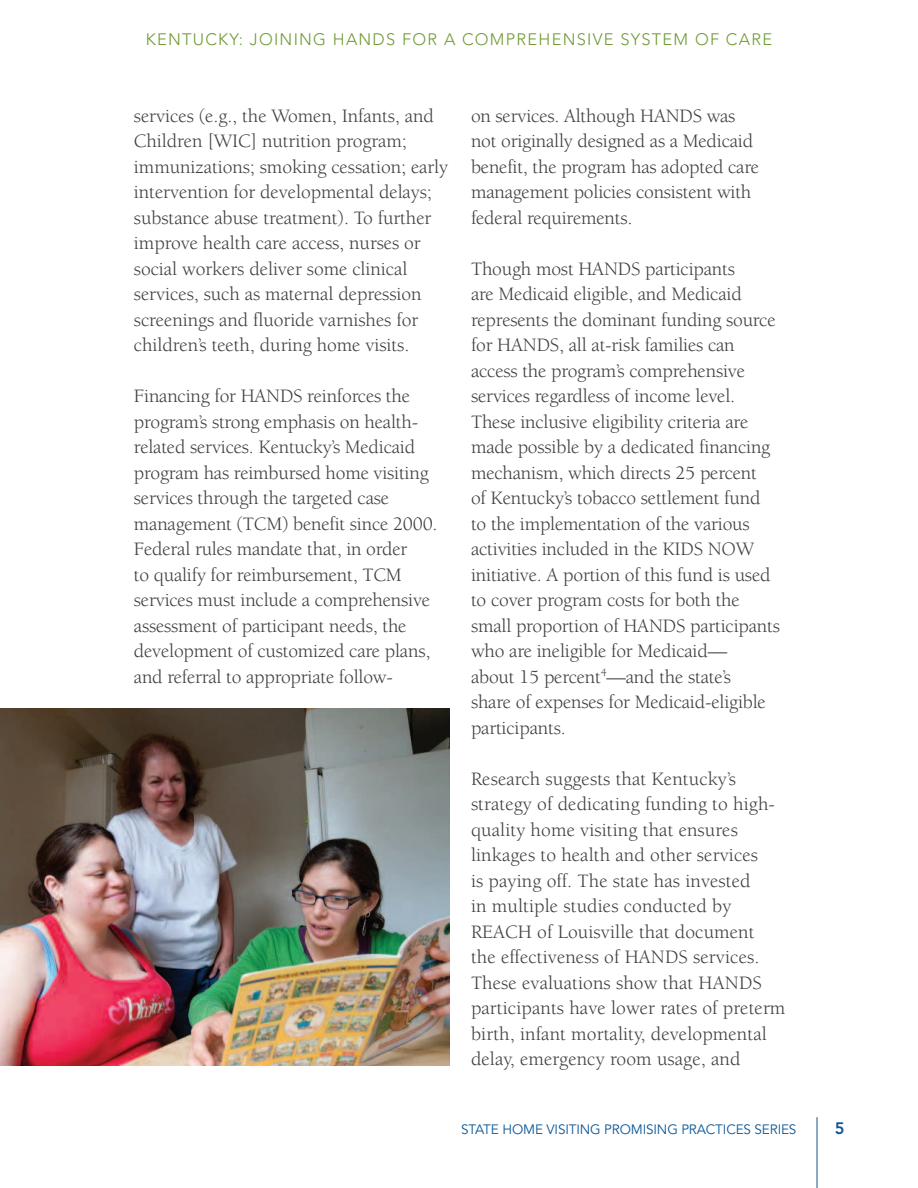
<style>
.page{position:relative;width:918px;height:1188px;background:#fff}
.page>*{position:absolute;margin:0;border:0;box-sizing:border-box;transform-origin:0 0}
.t1{font:19.5px/25.5px "Berkeley Std";letter-spacing:-.01em;color:#3e3e3f}
.t2{font:300 16.5px "Avenir LT Std";letter-spacing:.075em;color:#6e9a34}
.t3{font:800 16.5px "Avenir LT Std";color:#0c5896}
.t4{font:13.5px "Avenir LT Std";letter-spacing:-.01em;color:#0c5896}
</style>
<div class="page">
<hr style="left:817px;top:1117px;width:1px;height:71px;background:#0c5896">
<img style="left:0;top:708px;width:450px;height:357px">
<p class="t2" style="left:146px;top:30px;width:628px">KENTUCKY: JOIN ING HANDS FOR A COMPREH ENSIVE SYSTEM OF CARE</p>
<p class="t1" style="left:134px;top:103px;width:316px">services (e.g., the Women, Infants, and Children [WIC] nutrition program; immunizations; smoking cessation; early intervention for developmental delays; substance abuse treatment). To further improve health care access, nurses or social workers deliver some clinical services, such as maternal depression screenings and fluoride varnishes for children’s teeth, during home visits.</p>
<p class="t1" style="left:134px;top:384px;width:305px">Financing for HANDS reinforces the program’s strong emphasis on health&shy;related services. Kentucky’s Medicaid program has reimbursed home visiting services through the targeted case management (TCM) benefit since 2000.<br>Federal rules mandate that, in order<br>to qualify for reimbursement, TCM services must include a comprehensive assessment of participant needs, the development of customized care plans, and referral to appropriate follow-</p>
<p class="t1" style="left:471px;top:103px;width:290px">on services. Although HANDS was not originally designed as a Medicaid benefit, the program has adopted care management policies consistent with federal requirements.</p>
<p class="t1" style="left:471px;top:256px;width:311px">Though most HANDS participants<br>are Medicaid eligible, and Medicaid represents the dominant funding source for HANDS, all at-risk families can access the program’s comprehensive services regardless of income level.<br>These inclusive eligibility criteria are made possible by a dedicated financing mechanism, which directs 25 percent<br>of Kentucky’s tobacco settlement fund to the implementation of the various activities included in the KIDS NOW initiative. A portion of this fund is used to cover program costs for both the small proportion of HANDS participants who are ineligible for Medicaid—<br>about 15 percent<sup>4</sup>—and the state’s<br>share of expenses for Medicaid-eligible participants.</p>
<p class="t1" style="left:471px;top:766px;width:316px">Research suggests that Kentucky’s strategy of dedicating funding to high&shy;quality home visiting that ensures linkages to health and other services<br>is paying off. The state has invested<br>in multiple studies conducted by REACH of Louisville that document<br>the effectiveness of HANDS services.<br>These evaluations show that HANDS participants have lower rates of preterm birth, infant mortality, developmental delay, emergency room usage, and</p>
<p class="t4" style="left:461px;top:1122px;width:335px">STATE HOME VISITING PROMISING PRACTICES SERIES</p>
<p class="t3" style="left:835px;top:1119px;width:11px">5</p>
</div>
